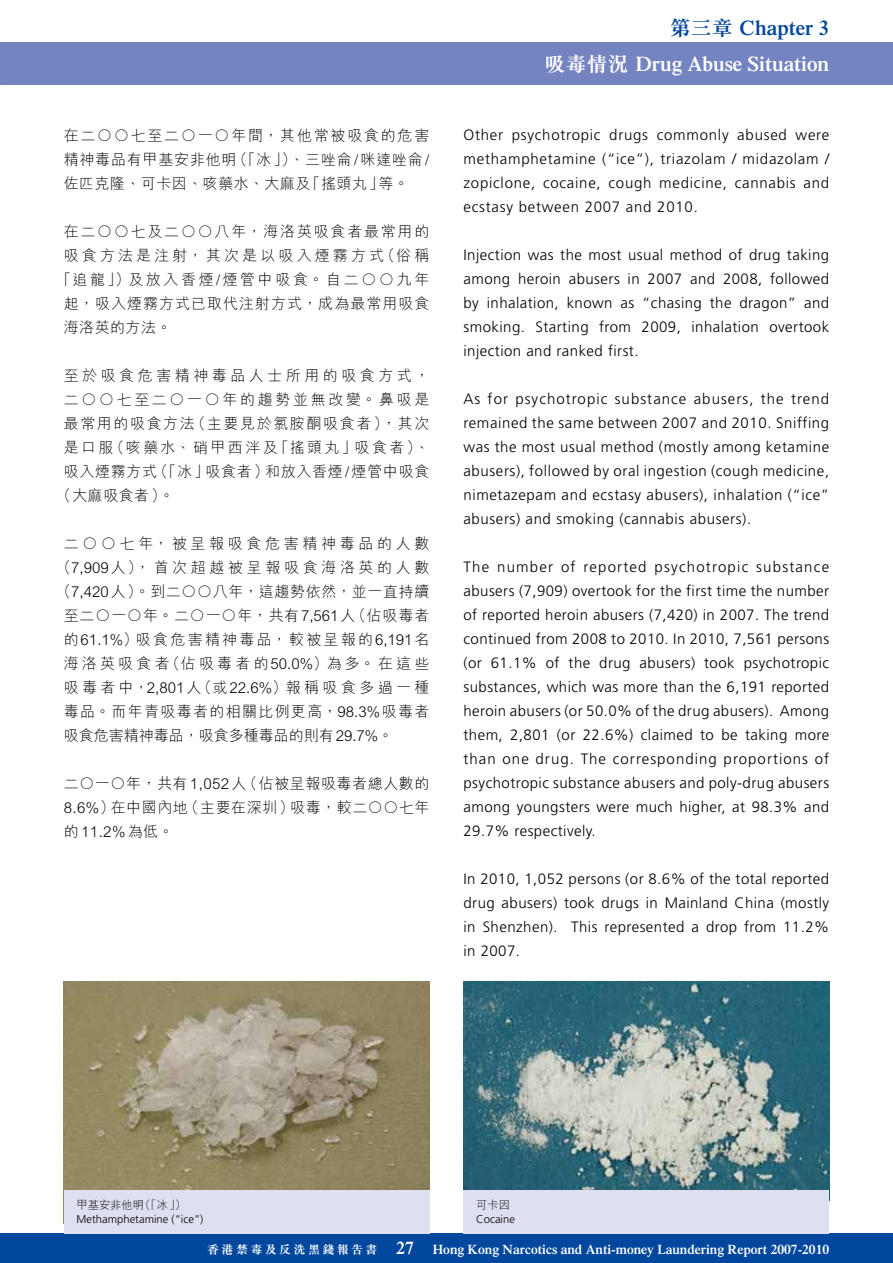
<style>
.page{position:relative;width:893px;height:1263px;background:#fff}
.page>*{position:absolute;margin:0;border:0;box-sizing:border-box;transform-origin:0 0}
.t1{font:600 21px "Times LT Std";color:#fff}
.t2{font:600 21px "Times LT Std";color:#00479d}
.t3{font:300 15px/24px "Frutiger LT Std";letter-spacing:.03em;color:#000;text-align:justify}
.t4{font:300 15px/24px "M Hei HK";letter-spacing:.105em;color:#000;text-align:justify}
.t5{font:300 15px "M Hei HK";letter-spacing:.21em;color:#000}
.t6{font:300 15px "M Hei HK";letter-spacing:.175em;color:#000}
.t7{font:300 15px "M Hei HK";letter-spacing:.04em;color:#000}
.t8{font:300 15px "M Hei HK";letter-spacing:.15em;color:#000}
.t9{font:300 15px "M Hei HK";letter-spacing:.225em;color:#000}
.t10{font:300 15px "M Hei HK";letter-spacing:.06em;color:#000}
.t11{font:300 15px "M Hei HK";letter-spacing:.045em;color:#000}
.t12{font:300 15px "M Hei HK";letter-spacing:.24em;color:#000}
.t13{font:300 15px "M Hei HK";color:#000}
.t14{font:300 15px "M Hei HK";letter-spacing:.065em;color:#000}
.t15{font:300 15px "M Hei HK";letter-spacing:.16em;color:#000}
.t16{font:300 15px "M Hei HK";letter-spacing:.235em;color:#000}
.t17{font:300 15px "M Hei HK";letter-spacing:.245em;color:#000}
.t18{font:600 13.5px "Times LT Std";color:#fff}
.t19{font:300 11.25px "Frutiger LT Std";color:#000}
.t20{font:300 11.25px "M Hei HK";color:#000}
.s1{font-family:"M Sung HK";font-weight:700}
.s2{font-family:"M Sung HK";font-weight:700;font-size:12px}
.s3{font-size:18px}
</style>
<div class="page">
<div style="left:0;top:43px;width:893px;height:42px;background:#7484c1"></div>
<div style="left:0;top:1233px;width:893px;height:30px;background:#00479d"></div>
<img style="left:64px;top:981px;width:365px;height:209px">
<img style="left:463px;top:981px;width:366px;height:209px">
<div style="left:64px;top:1190px;width:365px;height:43px;background:#dee0f1"></div>
<div style="left:463px;top:1190px;width:366px;height:43px;background:#dee0f1"></div>
<h1 class="t2" style="left:670px;top:15px;width:161px"><span class="s1">第三章</span> Chapter 3</h1>
<p class="t4" style="left:64px;top:123px;width:367px">在二○○七至二○一○年間，其他常被吸食的危害精神毒品有甲基安非他明（「冰」）、三唑侖/咪達唑侖/佐匹克隆、可卡因、咳藥水、大麻及「搖頭丸」等。</p>
<p class="t4" style="left:64px;top:219px;width:367px">在二○○七及二○○八年，海洛英吸食者最常用的</p>
<p class="t5" style="left:64px;top:245px;width:367px">吸食方法是注射，其次是以吸入煙霧方式（俗稱</p>
<p class="t6" style="left:56px;top:269px;width:375px">「追龍」）及放入香煙/煙管中吸食。自二○○九年</p>
<p class="t14" style="left:64px;top:293px;width:367px">起，吸入煙霧方式已取代注射方式，成為最常用吸食</p>
<p class="t4" style="left:64px;top:315px;width:109px">海洛英的方法。</p>
<p class="t16" style="left:64px;top:365px;width:367px">至於吸食危害精神毒品人士所用的吸食方式，</p>
<p class="t6" style="left:64px;top:389px;width:367px">二○○七至二○一○年的趨勢並無改變。鼻吸是</p>
<p class="t4" style="left:64px;top:411px;width:367px">最常用的吸食方法（主要見於氯胺酮吸食者），其次</p>
<p class="t15" style="left:64px;top:437px;width:367px">是口服（咳藥水、硝甲西泮及「搖頭丸」吸食者）、</p>
<p class="t11" style="left:64px;top:461px;width:367px">吸入煙霧方式（「冰」吸食者）和放入香煙/煙管中吸食</p>
<p class="t4" style="left:56px;top:483px;width:119px">（大麻吸食者）。</p>
<p class="t17" style="left:64px;top:533px;width:367px">二○○七年，被呈報吸食危害精神毒品的人數</p>
<p class="t12" style="left:56px;top:557px;width:375px">（7,909人），首次超越被呈報吸食海洛英的人數</p>
<p class="t7" style="left:56px;top:581px;width:375px">（7,420人）。到二○○八年，這趨勢依然，並一直持續</p>
<p class="t10" style="left:64px;top:605px;width:367px">至二○一○年。二○一○年，共有7,561人（佔吸毒者</p>
<p class="t8" style="left:64px;top:629px;width:367px">的61.1%）吸食危害精神毒品，較被呈報的6,191名</p>
<p class="t5" style="left:64px;top:653px;width:367px">海洛英吸食者（佔吸毒者的50.0%）為多。在這些</p>
<p class="t9" style="left:64px;top:677px;width:367px">吸毒者中，2,801人（或22.6%）報稱吸食多過一種</p>
<p class="t4" style="left:64px;top:699px;width:367px">毒品。而年青吸毒者的相關比例更高，98.3%吸毒者</p>
<p class="t13" style="left:64px;top:725px;width:331px">吸食危害精神毒品，吸食多種毒品的則有29.7%。</p>
<p class="t4" style="left:64px;top:771px;width:367px">二○一○年，共有 1,052 人（佔被呈報吸毒者總人數的8.6%）在中國內地（主要在深圳）吸毒，較二○○七年的 11.2% 為低。</p>
<h1 class="t1" style="left:544px;top:51px;width:286px"><span class="s1">吸毒情況</span> Drug Abuse Situation</h1>
<p class="t3" style="left:463px;top:123px;width:367px">Other psychotropic drugs commonly abused were methamphetamine (“ice”), triazolam / midazolam / zopiclone, cocaine, cough medicine, cannabis and ecstasy between 2007 and 2010.</p>
<p class="t3" style="left:463px;top:243px;width:367px">Injection was the most usual method of drug taking among heroin abusers in 2007 and 2008, followed by inhalation, known as “chasing the dragon” and smoking. Starting from 2009, inhalation overtook injection and ranked first.</p>
<p class="t3" style="left:463px;top:387px;width:367px">As for psychotropic substance abusers, the trend remained the same between 2007 and 2010. Sniffing was the most usual method (mostly among ketamine abusers), followed by oral ingestion (cough medicine, nimetazepam and ecstasy abusers), inhalation (“ice” abusers) and smoking (cannabis abusers).</p>
<p class="t3" style="left:463px;top:555px;width:367px">The number of reported psychotropic substance abusers (7,909) overtook for the first time the number of reported heroin abusers (7,420) in 2007. The trend continued from 2008 to 2010. In 2010, 7,561 persons (or 61.1% of the drug abusers) took psychotropic substances, which was more than the 6,191 reported heroin abusers (or 50.0% of the drug abusers). Among them, 2,801 (or 22.6%) claimed to be taking more than one drug. The corresponding proportions of psychotropic substance abusers and poly-drug abusers among youngsters were much higher, at 98.3% and 29.7% respectively.</p>
<p class="t3" style="left:463px;top:867px;width:367px">In 2010, 1,052 persons (or 8.6% of the total reported drug abusers) took drugs in Mainland China (mostly in Shenzhen). This represented a drop from 11.2% in 2007.</p>
<p class="t20" style="left:77px;top:1196px;width:111px">甲基安非他明（「冰」）</p>
<p class="t19" style="left:77px;top:1212px;width:128px">Methamphetamine (“ice”)</p>
<p class="t20" style="left:476px;top:1196px;width:35px">可卡因</p>
<p class="t19" style="left:476px;top:1212px;width:40px">Cocaine</p>
<p class="t18" style="left:207px;top:1241px;width:623px"><span class="s2">香港禁毒及反洗黑錢報告書</span> <span class="s3">27</span> Hong Kong Narcotics and Anti-money Laundering Report 2007-2010</p>
</div>
